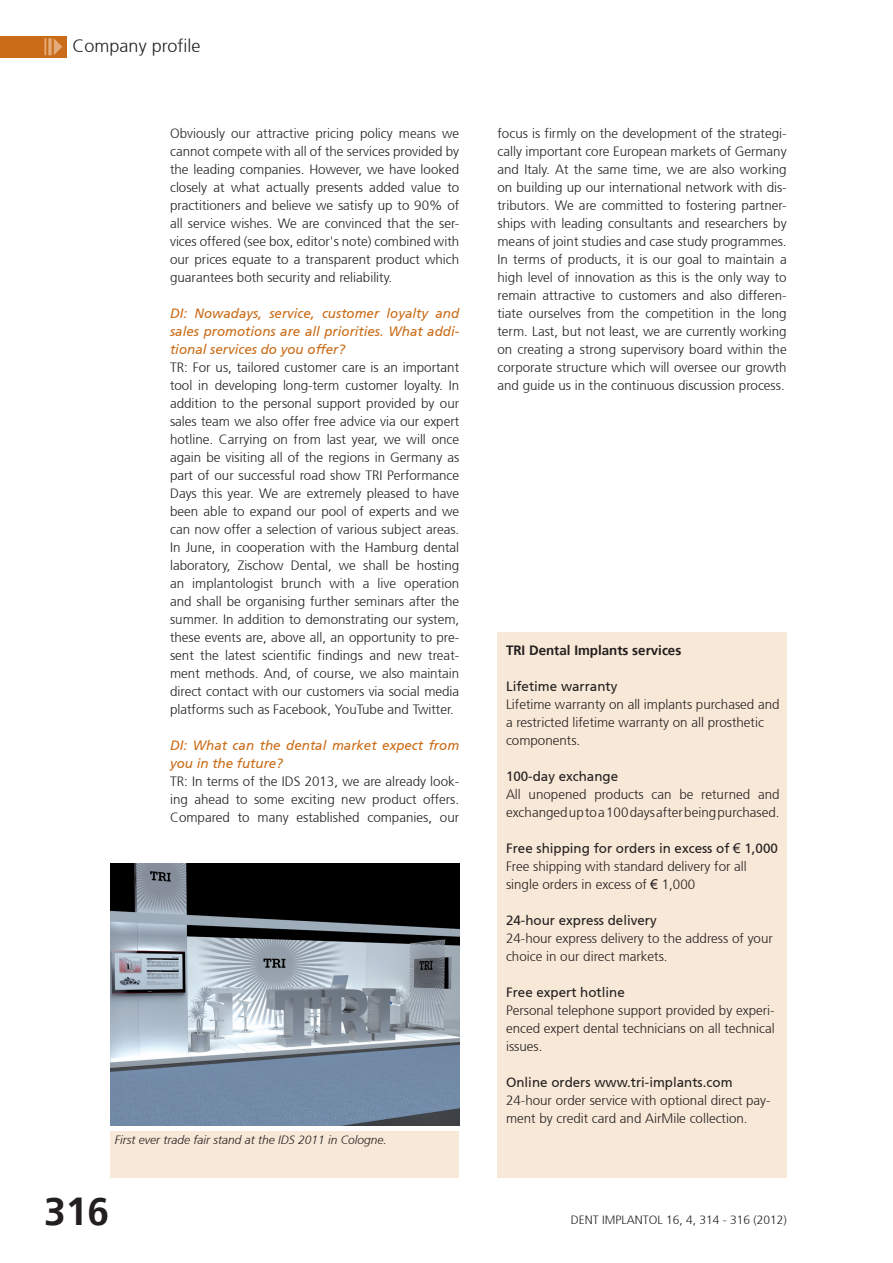
<style>
.page{position:relative;width:893px;height:1263px;background:#fff}
.page>*{position:absolute;margin:0;border:0;box-sizing:border-box;transform-origin:0 0}
.t1{font:700 39px "Frutiger 65";color:#231f20}
.t2{font:300 18px "Frutiger 45";color:#231f20}
.t3{font:300 13.5px/18px "Frutiger 45";color:#231f20;text-align:justify}
.t4{font:italic 13.5px/18px "Frutiger 56";color:#ca6c17;text-align:justify}
.t5{font:13.5px "Frutiger 55 Roman";color:#231f20}
.t6{font:700 13.5px "Frutiger 65";color:#231f20}
.t7{font:italic 300 12px "Frutiger 46";color:#231f20}
.t8{font:300 12px "Frutiger 45";color:#231f20}
.s1{font-family:"Arial"}
.s2{font-family:"Arial";font-weight:400}
</style>
<div class="page">
<div style="left:0;top:36px;width:67px;height:21px;background:#ca6c17"></div>
<svg style="left:44px;top:38px;width:2px;height:17px"></svg>
<svg style="left:48px;top:38px;width:4px;height:17px"></svg>
<svg style="left:54px;top:38px;width:8px;height:17px"></svg>
<img style="left:111px;top:864px;width:348px;height:261px">
<div style="left:111px;top:1131px;width:348px;height:47px;background:#f8e8d7"></div>
<div style="left:497px;top:632px;width:290px;height:546px;background:#f8e8d7"></div>
<p class="t2" style="left:73px;top:36px;width:129px">Company profile</p>
<p class="t3" style="left:170px;top:124px;width:291px">Obviously our attractive pricing policy means we cannot compete with all of the services provided by the leading companies. However, we have looked closely at what actually presents added value to practitioners and believe we satisfy up to 90% of all service wishes. We are convinced that the ser&shy;vices offered (see box, editor's note) combined with our prices equate to a transparent product which guarantees both security and reliability.</p>
<p class="t4" style="left:170px;top:304px;width:291px">DI: Nowadays, service, customer loyalty and sales promotions are all priorities. What addi&shy;tional services do you offer?</p>
<p class="t3" style="left:170px;top:358px;width:291px">TR: For us, tailored customer care is an important tool in developing long-term customer loyalty. In addition to the personal support provided by our sales team we also offer free advice via our expert hotline. Carrying on from last year, we will once again be visiting all of the regions in Germany as part of our successful road show TRI Performance Days this year. We are extremely pleased to have been able to expand our pool of experts and we can now offer a selection of various subject areas.<br>In June, in cooperation with the Hamburg dental laboratory, Zischow Dental, we shall be hosting an implantologist brunch with a live operation and shall be organising further seminars after the summer. In addition to demonstrating our system, these events are, above all, an opportunity to pre&shy;sent the latest scientific findings and new treat&shy;ment methods. And, of course, we also maintain direct contact with our customers via social media platforms such as Facebook, YouTube and Twitter.</p>
<p class="t4" style="left:170px;top:736px;width:291px">DI: What can the dental market expect from you in the future?</p>
<p class="t3" style="left:170px;top:772px;width:291px">TR: In terms of the IDS 2013, we are already look&shy;ing ahead to some exciting new product offers.<br>Compared to many established companies, our</p>
<p class="t7" style="left:115px;top:1133px;width:274px">First ever trade fair stand at the IDS 2011 in Cologne.</p>
<p class="t1" style="left:44px;top:1188px;width:67px">316</p>
<p class="t3" style="left:497px;top:124px;width:291px">focus is firmly on the development of the strategi&shy;cally important core European markets of Germany and Italy. At the same time, we are also working on building up our international network with dis&shy;tributors. We are committed to fostering partner&shy;ships with leading consultants and researchers by means of joint studies and case study programmes.<br>In terms of products, it is our goal to maintain a high level of innovation as this is the only way to remain attractive to customers and also differen&shy;tiate ourselves from the competition in the long term. Last, but not least, we are currently working on creating a strong supervisory board within the corporate structure which will oversee our growth and guide us in the continuous discussion process.</p>
<p class="t6" style="left:506px;top:642px;width:177px">TRI Dental Implants services</p>
<p class="t5" style="left:506px;top:678px;width:113px">Lifetime warranty</p>
<p class="t3" style="left:506px;top:695px;width:275px;text-align:left">Lifetime warranty on all implants purchased and a restricted lifetime warranty on all prosthetic components.</p>
<p class="t5" style="left:506px;top:768px;width:114px">100-day exchange</p>
<p class="t3" style="left:506px;top:785px;width:275px">All unopened products can be returned and</p>
<p class="t3" style="left:506px;top:803px;width:275px">exchanged up to a 100 days after being purchased.</p>
<p class="t5" style="left:506px;top:840px;width:273px">Free shipping for orders in excess of <span class="s1">€</span> 1,000</p>
<p class="t3" style="left:506px;top:857px;width:242px">Free shipping with standard delivery for all single orders in excess of <span class="s2">€</span> 1,000</p>
<p class="t5" style="left:506px;top:912px;width:152px">24-hour express delivery</p>
<p class="t3" style="left:506px;top:929px;width:268px">24-hour express delivery to the address of your choice in our direct markets.</p>
<p class="t5" style="left:506px;top:984px;width:120px">Free expert hotline</p>
<p class="t3" style="left:506px;top:1001px;width:270px">Personal telephone support provided by experi&shy;enced expert dental technicians on all technical issues.</p>
<p class="t5" style="left:506px;top:1074px;width:228px">Online orders www.tri-implants.com</p>
<p class="t3" style="left:506px;top:1091px;width:266px">24-hour order service with optional direct pay&shy;ment by credit card and AirMile collection.</p>
<p class="t8" style="left:571px;top:1213px;width:218px">DENT IMPLANTOL 16, 4, 314 - 316 (2012)</p>
</div>
